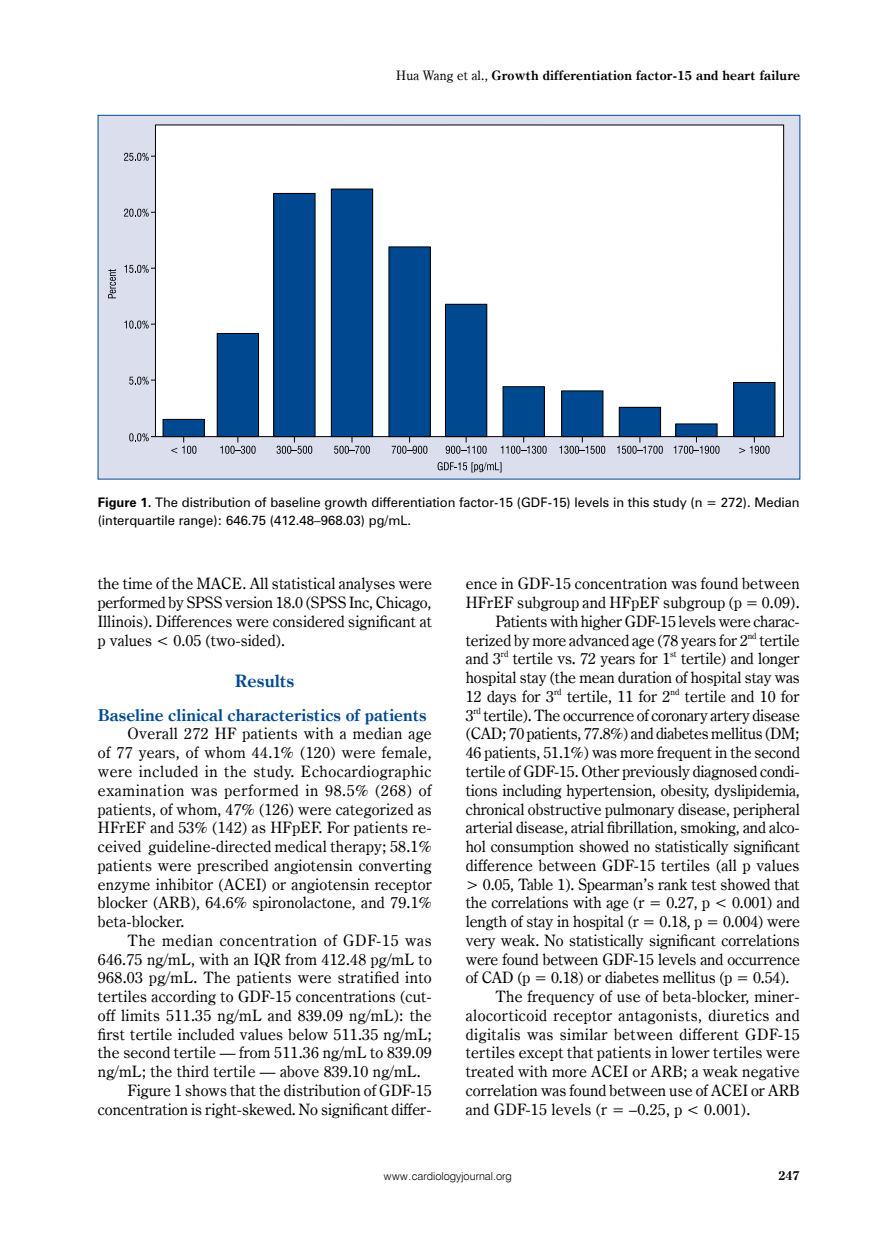
<style>
.page{position:relative;width:872px;height:1234px;background:#fff}
.page>*{position:absolute;margin:0;border:0;box-sizing:border-box;transform-origin:0 0}
._05_-_Śródtytuł_-_1{font:700 17.25px "Century Oldst EU";color:#004990}
._06_-_Sródtytuł_-_2{font:700 16.5px "Century Oldst EU";color:#004990}
._08_-_Tekst{font:15.75px/18.8px "Century Oldst EU";letter-spacing:.005em;color:#000;text-align:justify}
.t1{font:700 13.05px "Century Oldst EU";letter-spacing:.015em;color:#000}
.t2{font:700 12.75px "Century Oldst EU";color:#000}
._15_-_Rycina_-_podpi{font:12px/17.2px "Zurich PL";color:#000}
.t3{font:10.95px "Swis 721 Lt EU";color:#000}
.s1{font-weight:400}
.s2{font-weight:700}
</style>
<div class="page">
<div style="left:98px;top:115px;width:702px;height:364px;background:#dbdeed"></div>
<div style="left:155px;top:125px;width:628px;height:311px;background:#fff"></div>
<svg style="left:129px;top:433px;width:26px;height:8px"></svg>
<svg style="left:129px;top:376px;width:26px;height:8px"></svg>
<svg style="left:124px;top:320px;width:31px;height:8px"></svg>
<svg style="left:124px;top:265px;width:31px;height:8px"></svg>
<svg style="left:124px;top:208px;width:31px;height:9px"></svg>
<svg style="left:124px;top:153px;width:31px;height:8px"></svg>
<svg style="left:171px;top:437px;width:25px;height:16px"></svg>
<svg style="left:220px;top:437px;width:36px;height:16px"></svg>
<svg style="left:276px;top:437px;width:36px;height:16px"></svg>
<svg style="left:334px;top:437px;width:36px;height:16px"></svg>
<svg style="left:392px;top:437px;width:35px;height:16px"></svg>
<svg style="left:445px;top:437px;width:41px;height:16px"></svg>
<svg style="left:501px;top:436px;width:45px;height:17px"></svg>
<svg style="left:559px;top:436px;width:46px;height:17px"></svg>
<svg style="left:617px;top:436px;width:46px;height:17px"></svg>
<svg style="left:673px;top:436px;width:46px;height:17px"></svg>
<svg style="left:739px;top:437px;width:30px;height:16px"></svg>
<svg style="left:437px;top:462px;width:64px;height:10px"></svg>
<svg style="left:108px;top:269px;width:8px;height:29px"></svg>
<div style="left:733px;top:382px;width:42px;height:54px;background:#004990"></div>
<div style="left:733px;top:382px;width:42px;height:55px;border:1px solid #000"></div>
<div style="left:676px;top:424px;width:41px;height:12px;background:#004990"></div>
<div style="left:675px;top:423px;width:42px;height:14px;border:1px solid #000"></div>
<div style="left:619px;top:407px;width:41px;height:29px;background:#004990"></div>
<div style="left:619px;top:407px;width:42px;height:30px;border:1px solid #000"></div>
<div style="left:561px;top:391px;width:42px;height:45px;background:#004990"></div>
<div style="left:561px;top:390px;width:42px;height:47px;border:1px solid #000"></div>
<div style="left:503px;top:386px;width:41px;height:50px;background:#004990"></div>
<div style="left:502px;top:386px;width:43px;height:51px;border:1px solid #000"></div>
<div style="left:445px;top:304px;width:42px;height:132px;background:#004990"></div>
<div style="left:445px;top:304px;width:42px;height:133px;border:1px solid #000"></div>
<div style="left:389px;top:247px;width:41px;height:189px;background:#004990"></div>
<div style="left:388px;top:246px;width:43px;height:191px;border:1px solid #000"></div>
<div style="left:331px;top:189px;width:42px;height:247px;background:#004990"></div>
<div style="left:331px;top:188px;width:42px;height:249px;border:1px solid #000"></div>
<div style="left:274px;top:193px;width:41px;height:243px;background:#004990"></div>
<div style="left:273px;top:193px;width:42px;height:244px;border:1px solid #000"></div>
<div style="left:217px;top:333px;width:41px;height:103px;background:#004990"></div>
<div style="left:217px;top:333px;width:42px;height:104px;border:1px solid #000"></div>
<div style="left:163px;top:419px;width:41px;height:17px;background:#004990"></div>
<div style="left:163px;top:419px;width:42px;height:18px;border:1px solid #000"></div>
<p class="t1" style="left:396px;top:67px;width:405px"><span class="s1">Hua Wang et al.,</span> Growth differentiation factor-15 and heart failure</p>
<p class="_15_-_Rycina_-_podpi" style="left:98px;top:494px;width:703px"><span class="s2">Figure 1.</span> The distribution of baseline growth differentiation factor-15 (GDF-15) levels in this study (n = 272). Median (interquartile range): 646.75 (412.48–968.03) pg/mL.</p>
<p class="_08_-_Tekst" style="left:98px;top:574px;width:335px">the time of the MACE. All statistical analyses were performed by SPSS version 18.0 (SPSS Inc, Chicago, Illinois). Differences were considered significant at p values &lt; 0.05 (two-sided).</p>
<p class="_05_-_Śródtytuł_-_1" style="left:235px;top:670px;width:61px">Results</p>
<p class="_06_-_Sródtytuł_-_2" style="left:98px;top:704px;width:330px">Baseline clinical characteristics of patients</p>
<p class="_08_-_Tekst" style="left:98px;top:724px;width:336px;text-indent:30px">Overall 272 HF patients with a median age of 77 years, of whom 44.1% (120) were female, were included in the study. Echocardiographic examination was performed in 98.5% (268) of patients, of whom, 47% (126) were categorized as HFrEF and 53% (142) as HFpEF. For patients re&shy;ceived guideline-directed medical therapy; 58.1% patients were prescribed angiotensin converting enzyme inhibitor (ACEI) or angiotensin receptor blocker (ARB), 64.6% spironolactone, and 79.1% beta-blocker.</p>
<p class="_08_-_Tekst" style="left:98px;top:931px;width:335px;text-indent:30px">The median concentration of GDF-15 was 646.75 ng/mL, with an IQR from 412.48 pg/mL to 968.03 pg/mL. The patients were stratified into tertiles according to GDF-15 concentrations (cut&shy;off limits 511.35 ng/mL and 839.09 ng/mL): the first tertile included values below 511.35 ng/mL; the second tertile — from 511.36 ng/mL to 839.09 ng/mL; the third tertile — above 839.10 ng/mL.</p>
<p class="_08_-_Tekst" style="left:98px;top:1081px;width:335px;text-align:right">Figure 1 shows that the distribution of GDF-15 concentration is right-skewed. No significant differ-</p>
<p class="_08_-_Tekst" style="left:466px;top:574px;width:335px">ence in GDF-15 concentration was found between<br>HFrEF subgroup and HFpEF subgroup (p = 0.09).</p>
<p class="_08_-_Tekst" style="left:466px;top:612px;width:336px;text-indent:30px">Patients with higher GDF-15 levels were charac&shy;terized by more advanced age (78 years for 2<sup>nd</sup> tertile and 3<sup>rd</sup> tertile vs. 72 years for 1<sup>st</sup> tertile) and longer hospital stay (the mean duration of hospital stay was 12 days for 3<sup>rd</sup> tertile, 11 for 2<sup>nd</sup> tertile and 10 for 3<sup>rd</sup> tertile). The occurrence of coronary artery disease (CAD; 70 patients, 77.8%) and diabetes mellitus (DM; 46 patients, 51.1%) was more frequent in the second tertile of GDF-15. Other previously diagnosed condi&shy;tions including hypertension, obesity, dyslipidemia, chronical obstructive pulmonary disease, peripheral arterial disease, atrial fibrillation, smoking, and alco&shy;hol consumption showed no statistically significant difference between GDF-15 tertiles (all p values &gt; 0.05, Table 1). Spearman’s rank test showed that the correlations with age (r = 0.27, p &lt; 0.001) and length of stay in hospital (r = 0.18, p = 0.004) were very weak. No statistically significant correlations were found between GDF-15 levels and occurrence of CAD (p = 0.18) or diabetes mellitus (p = 0.54).</p>
<p class="_08_-_Tekst" style="left:466px;top:987px;width:335px;text-indent:30px">The frequency of use of beta-blocker, miner&shy;alocorticoid receptor antagonists, diuretics and digitalis was similar between different GDF-15 tertiles except that patients in lower tertiles were treated with more ACEI or ARB; a weak negative correlation was found between use of ACEI or ARB and GDF-15 levels (r = –0.25, p &lt; 0.001).</p>
<p class="t3" style="left:384px;top:1169px;width:129px">www.cardiologyjournal.org</p>
<p class="t2" style="left:778px;top:1167px;width:23px">247</p>
</div>
